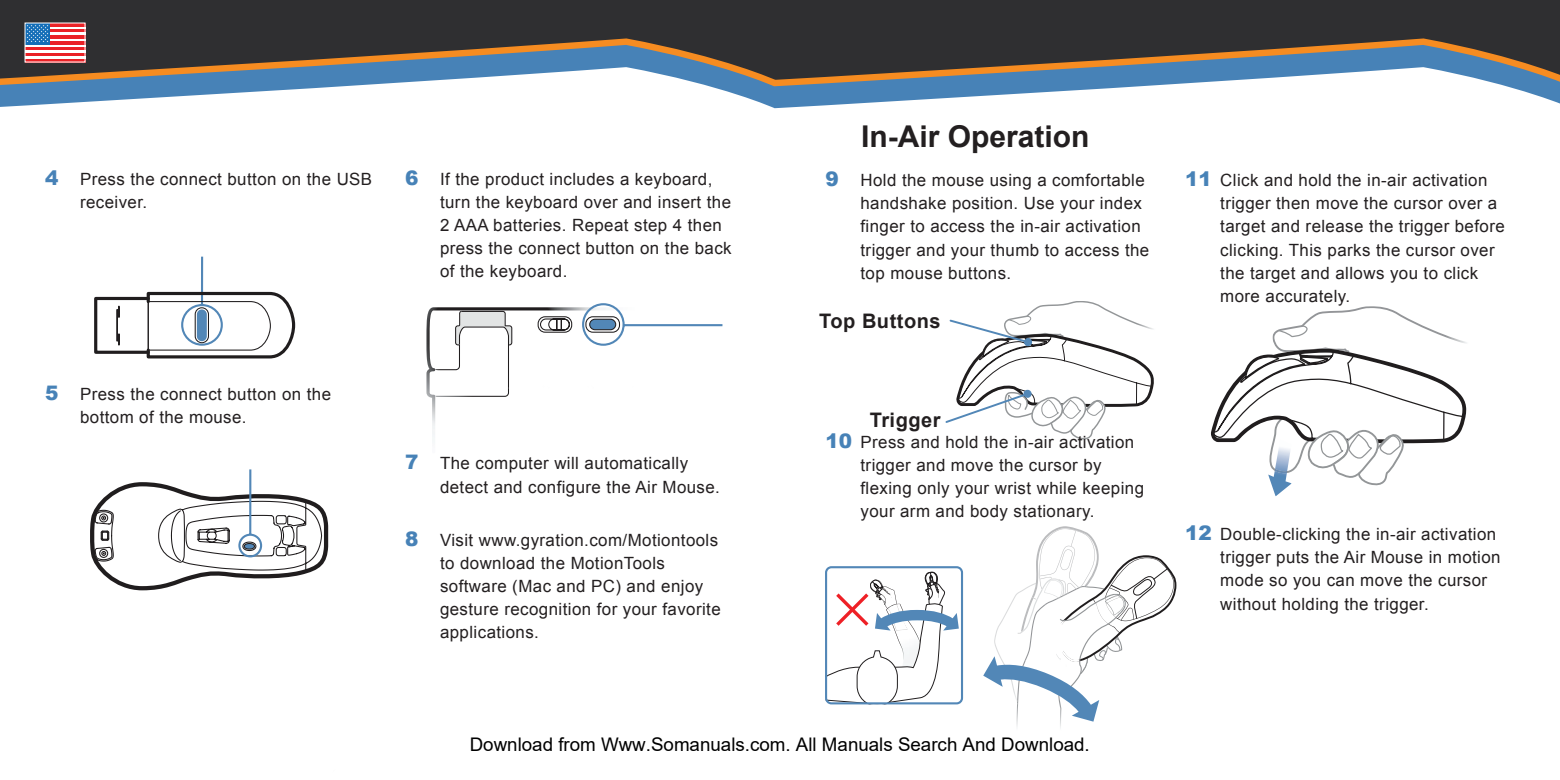
<style>
.page{position:relative;width:1560px;height:780px;background:#fff}
.page>*{position:absolute;margin:0;border:0;box-sizing:border-box;transform-origin:0 0}
.t1{font:700 30px "Arial";color:#231f20}
.Body_Paragraph{font:700 20px "Arial";letter-spacing:.025em;color:#231f20}
.t2{font:900 20px "Arial";color:#4782b7}
.t3{font:18.75px "Arial";color:#000}
.American_Numbered_Se{font:17px/23px "Arial";letter-spacing:.025em;color:#231f20}
</style>
<div class="page">
<svg style="left:0;top:91px;width:780px;height:18px"></svg>
<div style="left:0;top:0;width:780px;height:25px;background:#2f2f31"></div>
<svg style="left:780px;top:91px;width:779px;height:17px"></svg>
<div style="left:780px;top:0;width:779px;height:25px;background:#2f2f31"></div>
<svg style="left:0;top:25px;width:1559px;height:66px;background:#62676d"></svg>
<div style="left:94px;top:297px;width:56px;height:57px;border:3px solid #201d1e"></div>
<svg style="left:145px;top:256px;width:151px;height:103px"></svg>
<div style="left:197px;top:309px;width:10px;height:32px;background:#5287b7;border-radius:5px"></div>
<svg style="left:116px;top:305px;width:4px;height:41px"></svg>
<svg style="left:90px;top:469px;width:239px;height:122px"></svg>
<img style="left:426px;top:307px;width:111px;height:131px">
<svg style="left:537px;top:303px;width:186px;height:43px"></svg>
<img style="left:1027px;top:301px;width:91px;height:14px">
<svg style="left:945px;top:315px;width:209px;height:125px"></svg>
<svg style="left:1022px;top:389px;width:9px;height:9px"></svg>
<svg style="left:825px;top:566px;width:137px;height:138px"></svg>
<img style="left:1037px;top:526px;width:61px;height:27px">
<img style="left:1039px;top:528px;width:55px;height:25px">
<img style="left:1039px;top:545px;width:39px;height:8px">
<img style="left:1070px;top:530px;width:5px;height:16px">
<img style="left:1060px;top:549px;width:12px;height:4px">
<svg style="left:983px;top:553px;width:194px;height:168px"></svg>
<img style="left:1272px;top:306px;width:195px;height:113px">
<svg style="left:1277px;top:325px;width:34px;height:14px"></svg>
<img style="left:1272px;top:487px;width:15px;height:9px">
<svg style="left:1211px;top:349px;width:254px;height:138px"></svg>
<p class="t2" style="left:45px;top:163px;width:15px">4</p>
<p class="American_Numbered_Se" style="left:80px;top:167px;width:294px">Press the connect button on the USB receiver.</p>
<p class="t2" style="left:405px;top:163px;width:15px">6</p>
<p class="American_Numbered_Se" style="left:440px;top:167px;width:293px">If the product includes a keyboard, turn the keyboard over and insert the<br>2 AAA batteries. Repeat step 4 then press the connect button on the back of the keyboard.</p>
<p class="t2" style="left:45px;top:378px;width:15px">5</p>
<p class="American_Numbered_Se" style="left:80px;top:382px;width:252px">Press the connect button on the bottom of the mouse.</p>
<p class="t2" style="left:405px;top:448px;width:15px">7</p>
<p class="t2" style="left:405px;top:524px;width:15px">8</p>
<p class="American_Numbered_Se" style="left:440px;top:452px;width:281px">The computer will automatically detect and configure the Air Mouse.</p>
<p class="American_Numbered_Se" style="left:440px;top:528px;width:282px">Visit www.gyration.com/Motiontools to download the MotionTools software (Mac and PC) and enjoy gesture recognition for your favorite applications.</p>
<p class="t2" style="left:825px;top:164px;width:15px">9</p>
<p class="t1" style="left:861px;top:116px;width:230px">In-Air Operation</p>
<p class="American_Numbered_Se" style="left:860px;top:169px;width:290px">Hold the mouse using a comfortable handshake position. Use your index finger to access the in-air activation trigger and your thumb to access the top mouse buttons.</p>
<p class="Body_Paragraph" style="left:819px;top:307px;width:123px">Top Buttons</p>
<p class="t2" style="left:825px;top:426px;width:28px">10</p>
<p class="Body_Paragraph" style="left:869px;top:406px;width:72px">Trigger</p>
<p class="American_Numbered_Se" style="left:860px;top:430px;width:285px">Press and hold the in-air activation trigger and move the cursor by flexing only your wrist while keeping your arm and body stationary.</p>
<p class="t3" style="left:469px;top:734px;width:621px">Download from Www.Somanuals.com. All Manuals Search And Download.</p>
<p class="t2" style="left:1185px;top:164px;width:28px">11</p>
<p class="American_Numbered_Se" style="left:1220px;top:169px;width:286px">Click and hold the in-air activation trigger then move the cursor over a target and release the trigger before clicking. This parks the cursor over the target and allows you to click more accurately.</p>
<p class="t2" style="left:1185px;top:518px;width:28px">12</p>
<p class="American_Numbered_Se" style="left:1220px;top:522px;width:282px">Double-clicking the in-air activation trigger puts the Air Mouse in motion mode so you can move the cursor without holding the trigger.</p>
</div>
